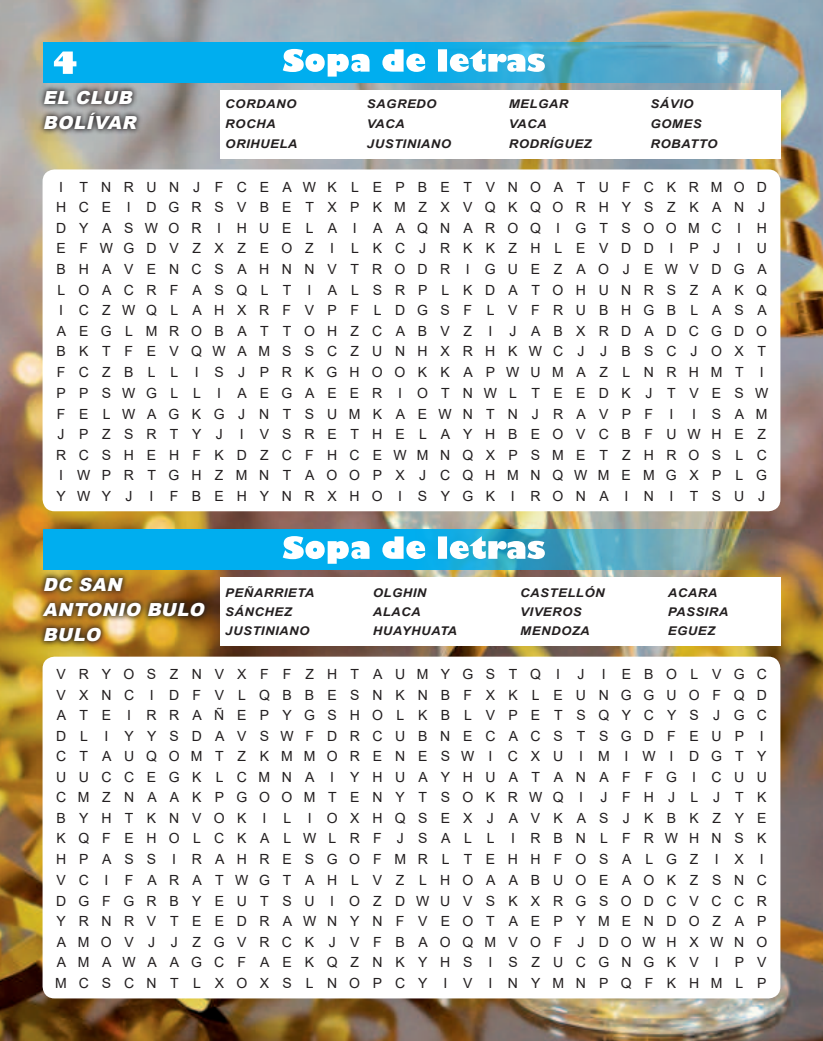
<style>
.page{position:relative;width:823px;height:1041px;background:#fff}
.page>*{position:absolute;margin:0;border:0;box-sizing:border-box;transform-origin:0 0}
.t1{font:italic 900 18px/25px "Arial";letter-spacing:.035em;color:#fff}
.t2{font:14px/20.6px "Arial";letter-spacing:.915em;color:#231f20}
.t3{font:italic 700 12px/20px "Arial";letter-spacing:.035em;color:#231f20;scale:1.1 1}
</style>
<div class="page">
<img style="left:0;top:0;width:822px;height:1040px">
<svg style="left:43px;top:42px;width:736px;height:41px;background:#2eabda"></svg>
<svg style="left:43px;top:529px;width:736px;height:41px;background:#30a6cc"></svg>
<svg style="left:54px;top:51px;width:22px;height:23px"></svg>
<svg style="left:282px;top:49px;width:262px;height:28px"></svg>
<svg style="left:282px;top:536px;width:262px;height:27px"></svg>
<svg style="left:38px;top:84px;width:105px;height:51px;background:#807e7c"></svg>
<svg style="left:37px;top:571px;width:173px;height:75px;background:#966d27"></svg>
<div style="left:220px;top:91px;width:560px;height:68px;background:#fff"></div>
<div style="left:220px;top:578px;width:560px;height:68px;background:#fff"></div>
<div style="left:43px;top:169px;width:737px;height:342px;background:#fff;border-radius:12px"></div>
<div style="left:43px;top:656px;width:737px;height:342px;background:#fff;border-radius:12px"></div>
<p class="t1" style="left:43px;top:85px;width:94px">EL CLUB<br>BOLÍVAR</p>
<p class="t3" style="left:225px;top:94px;width:67px">CORDANO<br>ROCHA<br>ORIHUELA</p>
<p class="t3" style="left:367px;top:94px;width:78px">SAGREDO<br>VACA<br>JUSTINIANO</p>
<p class="t3" style="left:508px;top:94px;width:77px">MELGAR<br>VACA<br>RODRÍGUEZ</p>
<p class="t3" style="left:650px;top:94px;width:62px">SÁVIO<br>GOMES<br>ROBATTO</p>
<p class="t2" style="left:56px;top:178px;width:713px">I TNRUNJ FCEAWKLEPBETVNOATUFCKRMOD HCE I DGRSVBETXPKMZXVQKQORHYSZKANJ DYASWOR I HUELA I AAQNAROQ I GTSOOMC I H EFWGDVZXZEOZ I LKCJRKKZHLEVDD I PJ I U BHAVENCSAHNNVTRODR I GUEZAOJ EWVDGA LOACRFASQLT I ALSRPLKDATOHUNRSZAKQ I CZWQLAHXRFVPF LDGSFLVFRUBHGBLASA AEGLMROBATTOHZCABVZ I J ABXRDADCGDO BKTFEVQWAMSSCZUNHXRHKWCJ J BSCJOXT FCZBL L I SJ PRKGHOOKKAPWUMAZ LNRHMT I PPSWGL L I AEGAEER I OTNWLTEEDKJ TVESW FELWAGKGJNTSUMKAEWNTNJRAVPF I</p>
<p class="t2" style="left:56px;top:405px;width:712px;text-align:justify;text-indent:635px">I SAM JPZSRTYJ I VSRETHELAYHBEOVCBFUWHEZ RCSHEHFKDZCFHCEWMNQXPSMETZHROSLC I WPRTGHZMNTAOOPX J CQHMNQWMEMGXP LG YWYJ I FBEHYNRXHO I SYGK I RONA I N I TSUJ</p>
<p class="t1" style="left:43px;top:572px;width:165px">DC SAN<br>ANTONIO BULO<br>BULO</p>
<p class="t3" style="left:225px;top:583px;width:82px;line-height:19px">PEÑARRIETA<br>SÁNCHEZ<br>JUSTINIANO</p>
<p class="t3" style="left:372px;top:583px;width:78px;line-height:19px">OLGHIN<br>ALACA<br>HUAYHUATA</p>
<p class="t3" style="left:520px;top:583px;width:78px;line-height:19px">CASTELLÓN<br>VIVEROS<br>MENDOZA</p>
<p class="t3" style="left:667px;top:583px;width:56px;line-height:19px">ACARA<br>PASSIRA<br>EGUEZ</p>
<p class="t2" style="left:55px;top:665px;width:713px">VRYOSZNVXFFZHTAUMYGSTQ I J I EBOLVGC VXNC I DFVLQBBESNKNBFXKLEUNGGUOFQD ATE I RRAÑEPYGSHOLKBLVPETSQYCYSJGC DL I YYSDAVSWFDRCUBNECACSTSGDFEUP I CTAUQOMTZKMMORENESWI CXU I M IWI DGTY UUCCEGKLCMNA I YHUAYHUATANAFFG I CUU CMZNAAKPGOOMTENYTSOKRWQ I J FHJ L J TK BYHTKNVOK I L I OXHQSEXJ AVKASJKBKZYE KQFEHOLCKALWLRF JSALL I RBNLFRWHNSK HPASS I RAHRESGOFMRLTEHHFOSALGZ I X I VC I FARATWGTAHLVZ LHOAABUOEAOKZSNC DGFGRBYEUTSU I OZDWUVSKXRGSODCVCCR YRNRVTEEDRAWNYNFVEOTAEPYMENDOZAP AMOV J J ZGVRCK J VFBAOQMVOF J DOWHXWNO AMAWAAGCFAEKQZNKYHS I SZUCGNGKV I PV MCSCNT LXOXSLNOPCY I V I NYMNPQFKHMLP</p>
</div>
